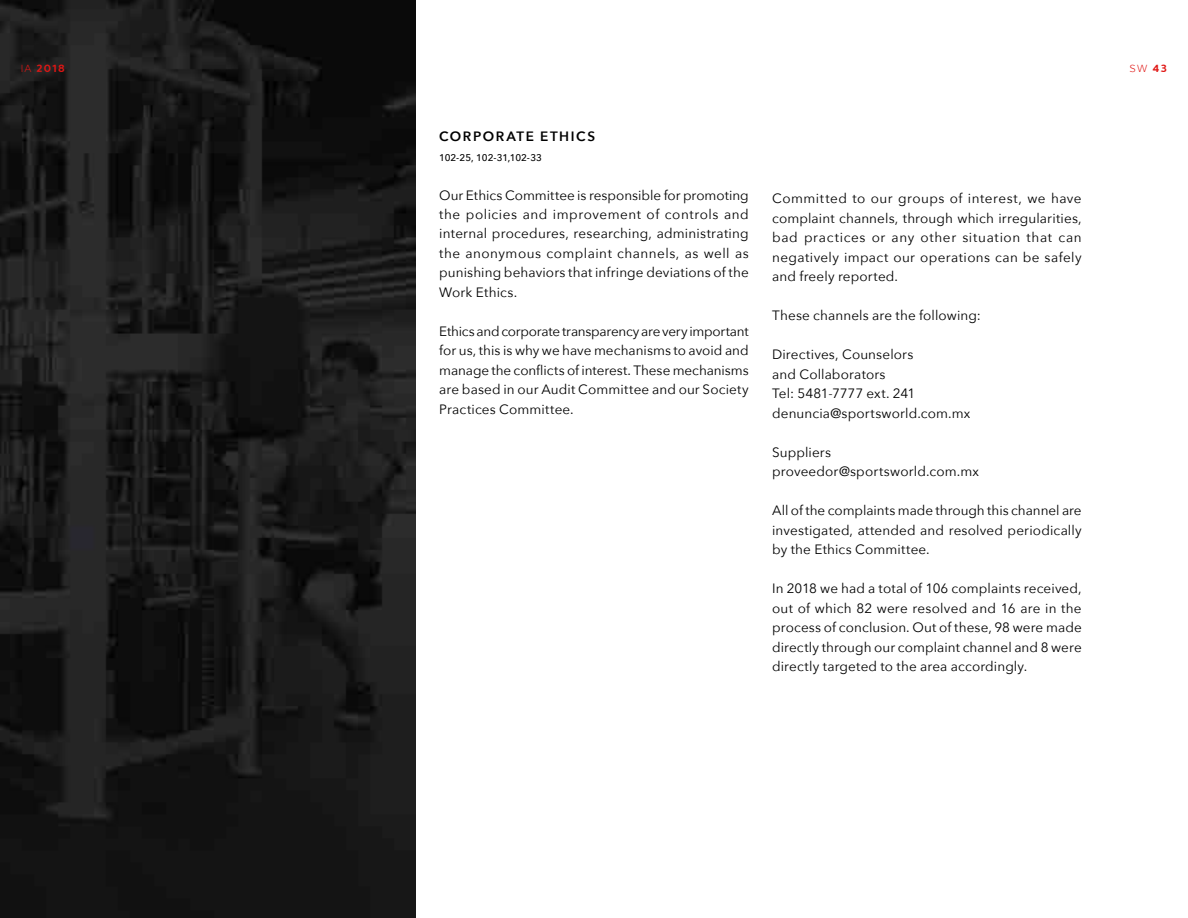
<style>
.page{position:relative;width:1188px;height:918px;background:#fff}
.page>*{position:absolute;margin:0;border:0;box-sizing:border-box;transform-origin:0 0}
.t1{font:13.5px/19.5px "Avenir Next";letter-spacing:.01em;color:#000;text-align:justify}
.t2{font:600 13.5px "Avenir Next";letter-spacing:.115em;color:#000}
.t3{font:700 10.5px "Larke Neue";color:#e01614}
.t4{font:100 10.5px "Larke Neue";color:#e01614}
.t5{font:500 9.75px "Avenir Next";letter-spacing:.01em;color:#000}
.s1{font-weight:100}
.s2{font-weight:700}
</style>
<div class="page">
<img style="left:0;top:0;width:416px;height:918px">
<p class="t3" style="left:21px;top:62px;width:45px"><span class="s1">IA</span> 2018</p>
<p class="t4" style="left:1130px;top:62px;width:39px">SW <span class="s2">43</span></p>
<p class="t2" style="left:439px;top:125px;width:157px">CORPORATE ETHICS</p>
<p class="t5" style="left:439px;top:149px;width:104px">102-25, 102-31,102-33</p>
<p class="t1" style="left:439px;top:184px;width:311px">Our Ethics Committee is responsible for promoting the policies and improvement of controls and internal procedures, researching, administrating the anonymous complaint channels, as well as punishing behaviors that infringe deviations of the Work Ethics.</p>
<p class="t1" style="left:439px;top:321px;width:311px">Ethics and corporate transparency are very important for us, this is why we have mechanisms to avoid and manage the conflicts of interest. These mechanisms are based in our Audit Committee and our Society Practices Committee.</p>
<p class="t1" style="left:772px;top:188px;width:311px">Committed to our groups of interest, we have complaint channels, through which irregularities, bad practices or any other situation that can negatively impact our operations can be safely and freely reported.</p>
<p class="t1" style="left:772px;top:305px;width:210px">These channels are the following:</p>
<p class="t1" style="left:772px;top:344px;width:200px;text-align:left">Directives, Counselors<br>and Collaborators<br>Tel: 5481-7777 ext. 241 denuncia@sportsworld.com.mx</p>
<p class="t1" style="left:772px;top:442px;width:208px">Suppliers proveedor@sportsworld.com.mx</p>
<p class="t1" style="left:772px;top:500px;width:311px">All of the complaints made through this channel are investigated, attended and resolved periodically by the Ethics Committee.</p>
<p class="t1" style="left:772px;top:578px;width:311px">In 2018 we had a total of 106 complaints received, out of which 82 were resolved and 16 are in the process of conclusion. Out of these, 98 were made directly through our complaint channel and 8 were directly targeted to the area accordingly.</p>
</div>
